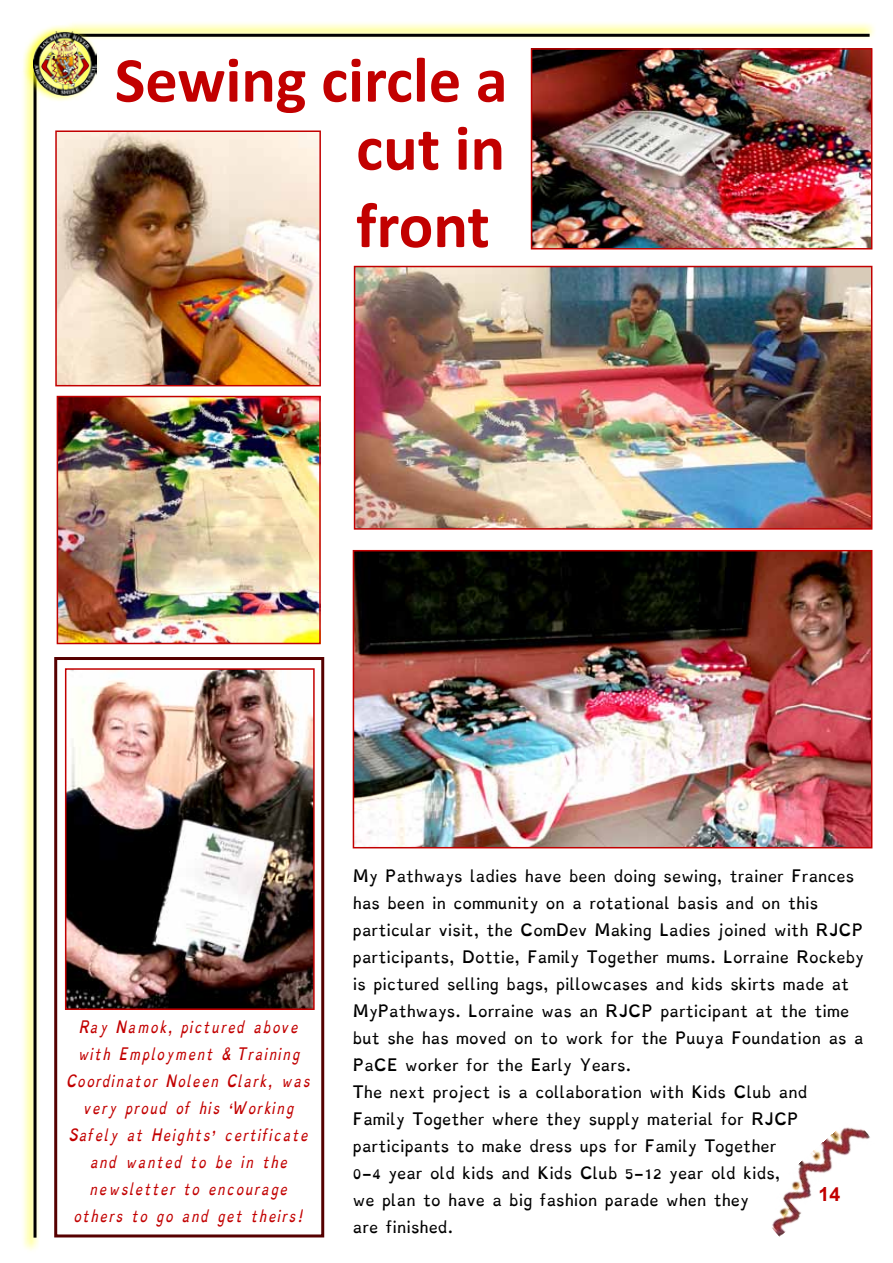
<style>
.page{position:relative;width:893px;height:1263px;background:#fff}
.page>*{position:absolute;margin:0;border:0;box-sizing:border-box;transform-origin:0 0}
.t1{font:700 64.5px/68.1px "Calibri";color:#c20000;text-align:right}
.t2{font:700 19.5px "Arial";color:#c20000}
.t3{font:13.5px/27px "Dyslexie";color:#000}
.t4{font:italic 13.5px/27px "Dyslexie";color:#c20000;text-align:center}
</style>
<div class="page">
<svg style="left:72px;top:23px;width:803px;height:16px"></svg>
<hr style="left:70px;top:34px;width:800px;height:3px;background:#000">
<svg style="left:23px;top:103px;width:16px;height:1148px"></svg>
<hr style="left:34px;top:61px;width:3px;height:1176px;background:#000">
<svg style="left:23px;top:24px;width:77px;height:79px"></svg>
<img style="left:34px;top:31px;width:62px;height:64px">
<svg style="left:34px;top:65px;width:3px;height:12px"></svg>
<svg style="left:75px;top:34px;width:7px;height:4px"></svg>
<img style="left:772px;top:1127px;width:98px;height:110px">
<img style="left:356px;top:553px;width:513px;height:292px">
<div style="left:353px;top:550px;width:519px;height:298px;border:2px solid #c20000"></div>
<img style="left:60px;top:399px;width:258px;height:242px">
<div style="left:57px;top:396px;width:264px;height:248px;border:2px solid #c20000"></div>
<img style="left:357px;top:269px;width:512px;height:258px">
<div style="left:354px;top:266px;width:518px;height:264px;border:2px solid #c20000"></div>
<img style="left:534px;top:51px;width:335px;height:195px">
<div style="left:531px;top:48px;width:341px;height:201px;border:2px solid #c20000"></div>
<img style="left:68px;top:671px;width:244px;height:336px">
<div style="left:65px;top:668px;width:250px;height:342px;border:2px solid #c20000"></div>
<div style="left:54px;top:657px;width:270px;height:580px;border:3px solid #560000"></div>
<img style="left:58px;top:133px;width:260px;height:250px">
<div style="left:55px;top:130px;width:266px;height:256px;border:2px solid #c20000"></div>
<h1 class="t1" style="left:115px;top:43px;width:394px">Sewing circle a cut in</h1>
<h1 class="t1" style="left:356px;top:188px;width:135px">front</h1>
<p class="t4" style="left:67px;top:1016px;width:246px">Ray Namok, pictured above with Employment &amp; Training<br>Coordinator Noleen Clark, was very proud of his ‘Working<br>Safely at Heights’ certificate and wanted to be in the newsletter to encourage others to go and get theirs!</p>
<p class="t3" style="left:353px;top:865px;width:513px">My Pathways ladies have been doing sewing, trainer Frances has been in community on a rotational basis and on this particular visit, the ComDev Making Ladies joined with RJCP participants, Dottie, Family Together mums. Lorraine Rockeby is pictured selling bags, pillowcases and kids skirts made at MyPathways. Lorraine was an RJCP participant at the time but she has moved on to work for the Puuya Foundation as a PaCE worker for the Early Years.<br>The next project is a collaboration with Kids Club and<br>Family Together where they supply material for RJCP participants to make dress ups for Family Together<br>0-4 year old kids and Kids Club 5-12 year old kids,<br>we plan to have a big fashion parade when they<br>are finished.</p>
<h2 class="t2" style="left:819px;top:1182px;width:23px">14</h2>
</div>
